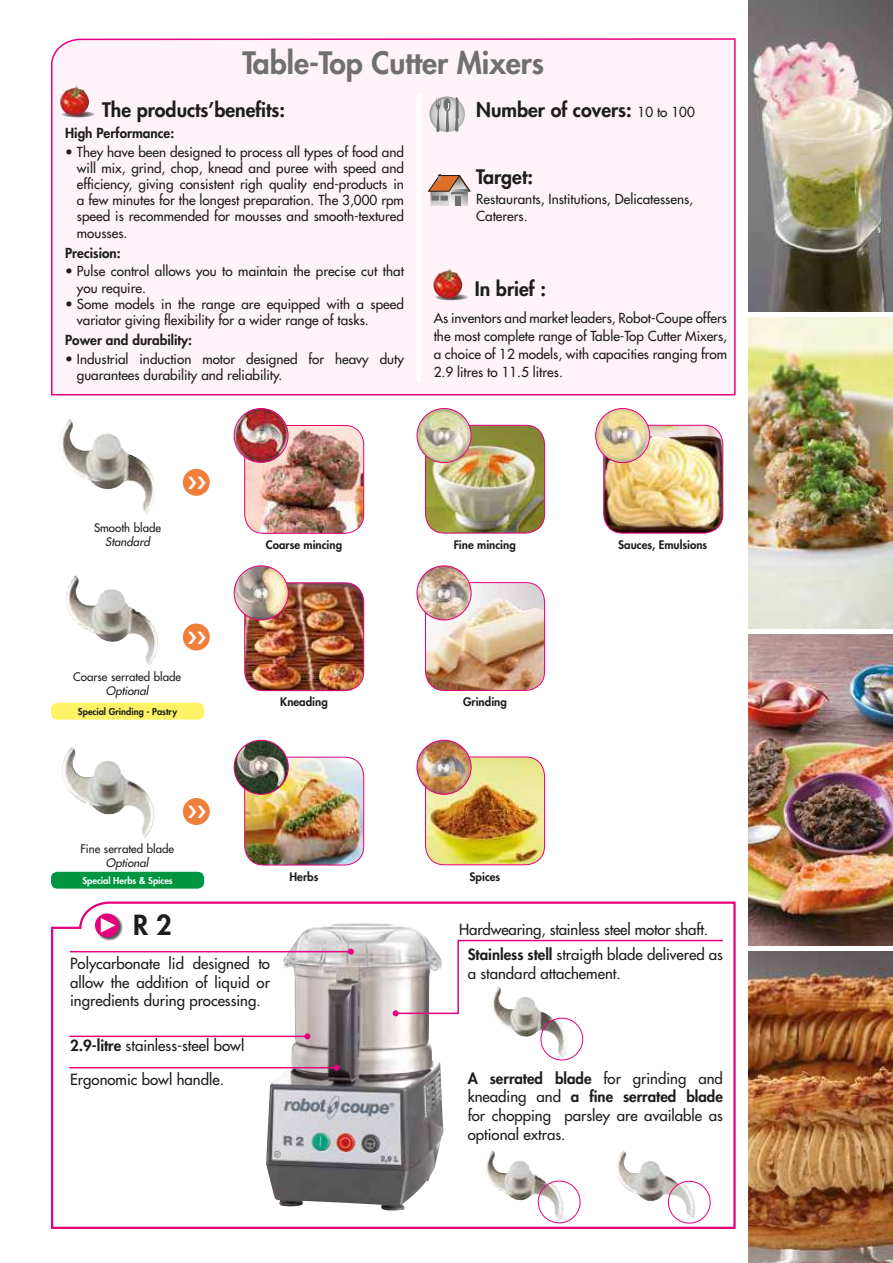
<style>
.page{position:relative;width:893px;height:1263px;background:#fff}
.page>*{position:absolute;margin:0;border:0;box-sizing:border-box;transform-origin:0 0}
.t1{font:800 30px "Futura";color:#706f6f}
.t2{font:800 27px "Futura";color:#1d1d1b}
.t3{font:800 19.5px "Futura";color:#1d1d1b}
.t4{font:15px/18.8px "Futura";color:#1d1d1b;text-align:justify}
.t5{font:13.5px/16.2px "Futura";color:#1d1d1b}
.t6{font:800 13.5px "Futura";color:#1d1d1b}
.t7{font:800 11.55px "Futura";color:#1d1d1b}
.t8{font:11.55px "Futura";color:#1d1d1b}
.t9{font:italic 11.55px "Futura";color:#1d1d1b}
.t10{font:800 9.15px "Futura";color:#1d1d1b}
.t11{font:800 9.15px "Futura";color:#fff}
.s1{font-weight:400;font-size:13.5px}
.s2{font-weight:800}
</style>
<div class="page">
<div style="left:51px;top:38px;width:685px;height:358px;background:#fdf3f9"></div>
<svg style="left:61px;top:111px;width:34px;height:6px"></svg>
<img style="left:59px;top:84px;width:31px;height:34px">
<hr style="left:417px;top:96px;width:4px;height:284px;background:#fff">
<svg style="left:428px;top:175px;width:42px;height:31px"></svg>
<svg style="left:435px;top:294px;width:33px;height:6px"></svg>
<img style="left:432px;top:267px;width:31px;height:33px">
<svg style="left:429px;top:96px;width:36px;height:36px"></svg>
<div style="left:432px;top:99px;width:30px;height:30px;background:#cbcbcb;border-radius:15px"></div>
<svg style="left:435px;top:97px;width:24px;height:36px"></svg>
<img style="left:748px;top:0;width:145px;height:311px">
<img style="left:748px;top:317px;width:145px;height:311px">
<img style="left:748px;top:635px;width:145px;height:311px">
<img style="left:748px;top:952px;width:145px;height:311px">
<svg style="left:51px;top:901px;width:685px;height:328px"></svg>
<div style="left:95px;top:914px;width:28px;height:27px;background:#1d1d1b;opacity:.75"></div>
<div style="left:96px;top:914px;width:22px;height:23px;background:#e6007d;border-radius:50%"></div>
<div style="left:95px;top:913px;width:24px;height:24px;border:1px solid #e6007d;border-radius:50%"></div>
<svg style="left:101px;top:918px;width:14px;height:15px"></svg>
<img style="left:266px;top:923px;width:177px;height:288px">
<hr style="left:69px;top:1067px;width:268px;height:1px;background:#e6007d">
<svg style="left:334px;top:1065px;width:6px;height:6px"></svg>
<hr style="left:70px;top:951px;width:281px;height:1px;background:#e6007d">
<svg style="left:348px;top:949px;width:6px;height:6px"></svg>
<hr style="left:69px;top:1035px;width:238px;height:2px;background:#e6007d">
<svg style="left:304px;top:1033px;width:6px;height:6px"></svg>
<div style="left:183px;top:469px;width:27px;height:27px;background:#f07f3c;border-radius:50%"></div>
<div style="left:183px;top:623px;width:27px;height:27px;background:#f07f3c;border-radius:50%"></div>
<div style="left:183px;top:798px;width:27px;height:27px;background:#f07f3c;border-radius:50%"></div>
<img style="left:59px;top:419px;width:95px;height:95px">
<img style="left:65px;top:575px;width:93px;height:91px">
<img style="left:62px;top:747px;width:92px;height:91px">
<img style="left:245px;top:425px;width:119px;height:108px">
<div style="left:244px;top:425px;width:120px;height:109px;border:1px solid #e6007d;border-radius:19px"></div>
<img style="left:234px;top:408px;width:54px;height:54px;border-radius:27px">
<div style="left:234px;top:408px;width:54px;height:55px;border:1px solid #e6007d;border-radius:50%"></div>
<img style="left:245px;top:583px;width:119px;height:108px">
<div style="left:244px;top:582px;width:120px;height:109px;border:1px solid #e6007d;border-radius:19px"></div>
<img style="left:234px;top:566px;width:54px;height:54px;border-radius:27px">
<div style="left:234px;top:566px;width:55px;height:54px;border:1px solid #e6007d;border-radius:50%"></div>
<img style="left:245px;top:757px;width:119px;height:108px">
<div style="left:244px;top:757px;width:120px;height:108px;border:1px solid #e6007d;border-radius:19px"></div>
<img style="left:234px;top:740px;width:54px;height:54px;border-radius:27px">
<div style="left:234px;top:740px;width:55px;height:55px;border:1px solid #e6007d;border-radius:50%"></div>
<img style="left:425px;top:425px;width:120px;height:108px">
<div style="left:425px;top:425px;width:120px;height:108px;border:1px solid #e6007d;border-radius:19px"></div>
<img style="left:417px;top:408px;width:54px;height:55px;border-radius:27px">
<div style="left:417px;top:408px;width:54px;height:55px;border:1px solid #e6007d;border-radius:50%"></div>
<img style="left:425px;top:583px;width:120px;height:107px">
<div style="left:425px;top:582px;width:120px;height:109px;border:1px solid #e6007d;border-radius:19px"></div>
<img style="left:417px;top:566px;width:54px;height:54px;border-radius:27px">
<div style="left:417px;top:566px;width:54px;height:54px;border:1px solid #e6007d;border-radius:50%"></div>
<img style="left:425px;top:757px;width:120px;height:108px">
<div style="left:425px;top:757px;width:120px;height:108px;border:1px solid #e6007d;border-radius:19px"></div>
<img style="left:417px;top:740px;width:54px;height:54px;border-radius:27px">
<div style="left:417px;top:740px;width:54px;height:55px;border:1px solid #e6007d;border-radius:50%"></div>
<img style="left:604px;top:425px;width:119px;height:108px">
<div style="left:603px;top:425px;width:120px;height:108px;border:1px solid #e6007d;border-radius:19px"></div>
<img style="left:596px;top:408px;width:54px;height:55px;border-radius:27px">
<div style="left:595px;top:408px;width:55px;height:55px;border:1px solid #e6007d;border-radius:50%"></div>
<div style="left:51px;top:872px;width:153px;height:17px;background:#009641;border-radius:7px"></div>
<div style="left:51px;top:703px;width:153px;height:17px;background:#fff265;border-radius:6px"></div>
<svg style="left:393px;top:939px;width:331px;height:123px"></svg>
<img style="left:485px;top:1150px;width:70px;height:68px">
<svg style="left:536px;top:1179px;width:46px;height:46px"></svg>
<img style="left:616px;top:1150px;width:69px;height:68px">
<svg style="left:666px;top:1179px;width:47px;height:46px"></svg>
<h1 class="t1" style="left:242px;top:43px;width:303px">Table-Top Cutter Mixers</h1>
<h3 class="t3" style="left:102px;top:98px;width:185px">The products’benefits:</h3>
<p class="t6" style="left:65px;top:125px;width:111px">High Performance:</p>
<p class="t5" style="left:77px;top:144px;width:329px;text-align:justify;text-indent:-12px">• They have been designed to process all types of food and will mix, grind, chop, knead and puree with speed and efficiency, giving consistent righ quality end-products in a few minutes for the longest preparation. The 3,000 rpm speed is recommended for mousses and smooth-textured mousses.</p>
<p class="t6" style="left:65px;top:244px;width:57px">Precision:</p>
<p class="t5" style="left:77px;top:263px;width:329px;text-indent:-12px">• Pulse control allows you to maintain the precise cut that you require.</p>
<p class="t5" style="left:77px;top:296px;width:329px;text-indent:-12px">• Some models in the range are equipped with a speed variator giving flexibility for a wider range of tasks.</p>
<p class="t6" style="left:65px;top:332px;width:128px">Power and durability:</p>
<p class="t5" style="left:77px;top:351px;width:329px;text-indent:-12px">• Industrial induction motor designed for heavy duty guarantees durability and reliability.</p>
<h3 class="t3" style="left:476px;top:98px;width:220px">Number of covers: <span class="s1">10 to 100</span></h3>
<h3 class="t3" style="left:476px;top:164px;width:58px">Target:</h3>
<p class="t5" style="left:476px;top:191px;width:218px">Restaurants, Institutions, Delicatessens,<br>Caterers.</p>
<h3 class="t3" style="left:475px;top:277px;width:73px">In brief :</h3>
<p class="t5" style="left:434px;top:309px;width:295px;line-height:18px;text-align:justify">As inventors and market leaders, Robot-Coupe offers the most complete range of Table-Top Cutter Mixers, a choice of 12 models, with capacities ranging from 2.9 litres to 11.5 litres.</p>
<p class="t8" style="left:94px;top:521px;width:69px">Smooth blade</p>
<p class="t9" style="left:105px;top:534px;width:46px">Standard</p>
<p class="t8" style="left:73px;top:669px;width:109px">Coarse serrated blade</p>
<p class="t9" style="left:106px;top:683px;width:44px">Optional</p>
<p class="t10" style="left:78px;top:706px;width:101px">Special Grinding - Pastry</p>
<p class="t8" style="left:80px;top:842px;width:95px">Fine serrated blade</p>
<p class="t9" style="left:106px;top:855px;width:44px">Optional</p>
<p class="t11" style="left:82px;top:875px;width:92px">Special Herbs &amp; Spices</p>
<h2 class="t2" style="left:133px;top:908px;width:40px">R 2</h2>
<p class="t7" style="left:266px;top:537px;width:78px">Coarse mincing</p>
<p class="t7" style="left:280px;top:695px;width:49px">Kneading</p>
<p class="t7" style="left:290px;top:869px;width:30px">Herbs</p>
<p class="t4" style="left:70px;top:954px;width:201px">Polycarbonate lid designed to allow the addition of liquid or ingredients during processing.</p>
<p class="t4" style="left:70px;top:1036px;width:176px"><span class="s2">2.9-litre</span> stainless-steel bowl</p>
<p class="t4" style="left:70px;top:1070px;width:155px">Ergonomic bowl handle.</p>
<p class="t7" style="left:454px;top:537px;width:64px">Fine mincing</p>
<p class="t7" style="left:463px;top:695px;width:45px">Grinding</p>
<p class="t7" style="left:470px;top:869px;width:32px">Spices</p>
<p class="t7" style="left:618px;top:537px;width:91px">Sauces, Emulsions</p>
<p class="t4" style="left:459px;top:920px;width:250px">Hardwearing, stainless steel motor shaft.</p>
<p class="t4" style="left:468px;top:945px;width:257px"><span class="s2">Stainless stell</span> straigth blade delivered as a standard attachement.</p>
<p class="t4" style="left:468px;top:1069px;width:257px"><span class="s2">A serrated blade</span> for grinding and kneading and <span class="s2">a fine serrated blade </span>for chopping parsley are available as optional extras.</p>
</div>
